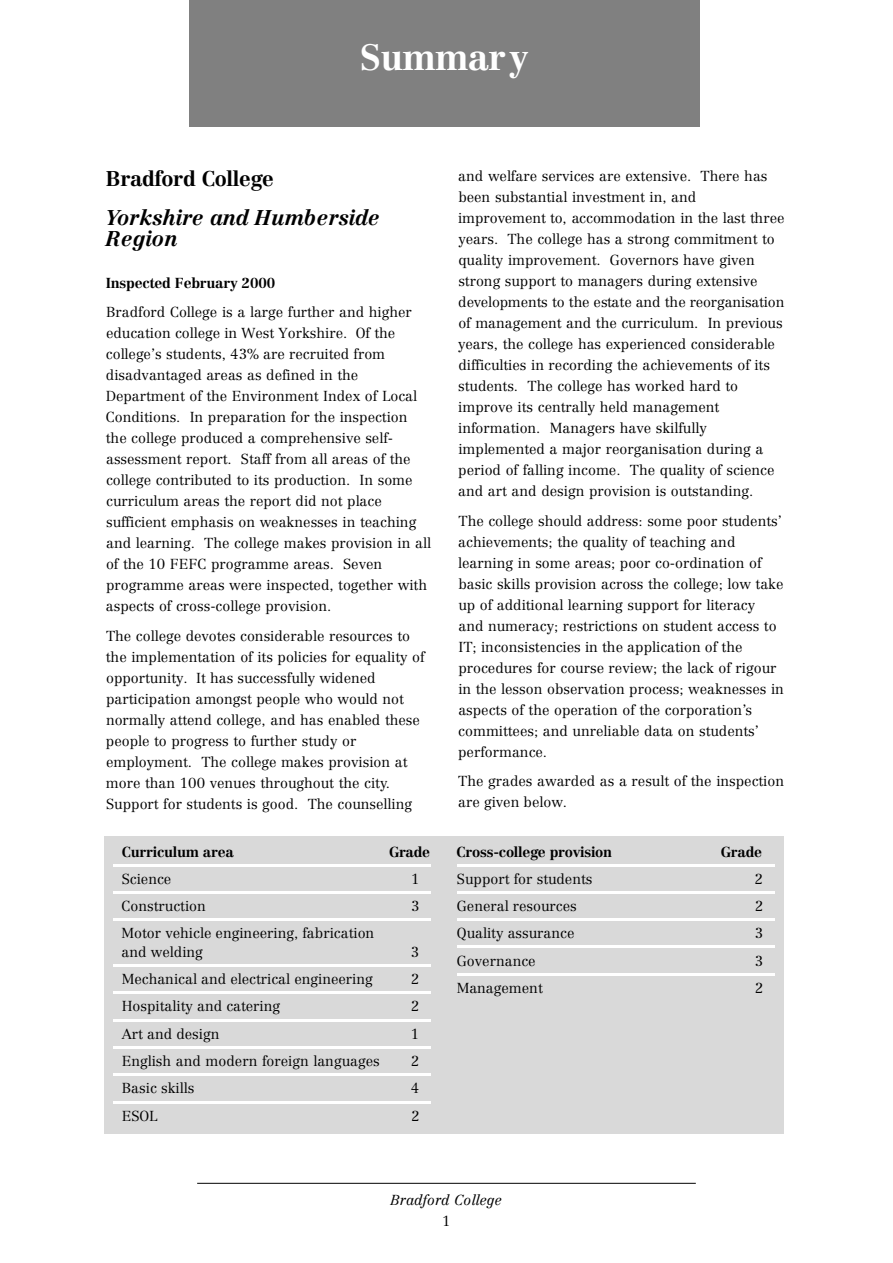
<style>
.page{position:relative;width:893px;height:1263px;background:#fff}
.page>*{position:absolute;margin:0;border:0;box-sizing:border-box;transform-origin:0 0}
.t1{font:700 36px "Centennial";color:#fff}
.t2{font:italic 700 21px/21px "Centennial";color:#000}
.t3{font:700 21px "Centennial";color:#000}
.t4{font:300 14.25px/21px "Centennial";color:#000}
.t5{font:700 14.25px "Centennial";color:#000}
.t6{font:italic 300 14.25px "Centennial";color:#000}
</style>
<div class="page">
<hr style="left:197px;top:1183px;width:498px;height:1px;background:#000">
<div style="left:189px;top:0;width:510px;height:126px;background:#808080"></div>
<div style="left:104px;top:837px;width:679px;height:297px;background:#d9d9d9"></div>
<hr style="left:113px;top:864px;width:318px;height:3px;background:#fff">
<hr style="left:113px;top:891px;width:318px;height:3px;background:#fff">
<hr style="left:113px;top:918px;width:318px;height:3px;background:#fff">
<hr style="left:113px;top:964px;width:318px;height:3px;background:#fff">
<hr style="left:113px;top:992px;width:318px;height:2px;background:#fff">
<hr style="left:113px;top:1019px;width:318px;height:3px;background:#fff">
<hr style="left:113px;top:1046px;width:318px;height:3px;background:#fff">
<hr style="left:113px;top:1073px;width:318px;height:3px;background:#fff">
<hr style="left:113px;top:1101px;width:318px;height:3px;background:#fff">
<hr style="left:456px;top:864px;width:318px;height:3px;background:#fff">
<hr style="left:456px;top:891px;width:318px;height:3px;background:#fff">
<hr style="left:456px;top:918px;width:318px;height:3px;background:#fff">
<hr style="left:456px;top:945px;width:318px;height:3px;background:#fff">
<hr style="left:456px;top:973px;width:318px;height:3px;background:#fff">
<h1 class="t1" style="left:360px;top:43px;width:170px">Summary</h1>
<h2 class="t3" style="left:106px;top:170px;width:169px">Bradford College</h2>
<h2 class="t2" style="left:106px;top:208px;width:275px">Yorkshire and Humberside<br>Region</h2>
<p class="t5" style="left:106px;top:277px;width:171px">Inspected February 2000</p>
<p class="t4" style="left:106px;top:303px;width:326px">Bradford College is a large further and higher education college in West Yorkshire. Of the college’s students, 43% are recruited from disadvantaged areas as defined in the Department of the Environment Index of Local Conditions. In preparation for the inspection the college produced a comprehensive self&shy;assessment report. Staff from all areas of the college contributed to its production. In some curriculum areas the report did not place sufficient emphasis on weaknesses in teaching and learning. The college makes provision in all of the 10 FEFC programme areas. Seven programme areas were inspected, together with aspects of cross-college provision.</p>
<p class="t4" style="left:106px;top:626px;width:320px">The college devotes considerable resources to the implementation of its policies for equality of opportunity. It has successfully widened participation amongst people who would not normally attend college, and has enabled these people to progress to further study or employment. The college makes provision at more than 100 venues throughout the city.<br>Support for students is good. The counselling</p>
<p class="t5" style="left:122px;top:846px;width:113px">Curriculum area</p>
<p class="t5" style="left:389px;top:846px;width:42px">Grade</p>
<p class="t4" style="left:122px;top:869px;width:51px">Science</p>
<p class="t4" style="left:411px;top:869px;width:10px">1</p>
<p class="t4" style="left:122px;top:896px;width:86px">Construction</p>
<p class="t4" style="left:411px;top:896px;width:10px">3</p>
<p class="t4" style="left:122px;top:925px;width:254px;line-height:18.8px">Motor vehicle engineering, fabrication and welding</p>
<p class="t4" style="left:411px;top:943px;width:10px">3</p>
<p class="t4" style="left:122px;top:970px;width:252px">Mechanical and electrical engineering</p>
<p class="t4" style="left:411px;top:970px;width:10px">2</p>
<p class="t4" style="left:122px;top:997px;width:160px">Hospitality and catering</p>
<p class="t4" style="left:411px;top:997px;width:10px">2</p>
<p class="t4" style="left:122px;top:1024px;width:99px">Art and design</p>
<p class="t4" style="left:411px;top:1024px;width:10px">1</p>
<p class="t4" style="left:122px;top:1052px;width:259px">English and modern foreign languages</p>
<p class="t4" style="left:411px;top:1052px;width:10px">2</p>
<p class="t4" style="left:122px;top:1079px;width:74px">Basic skills</p>
<p class="t4" style="left:411px;top:1079px;width:10px">4</p>
<p class="t4" style="left:122px;top:1106px;width:37px">ESOL</p>
<p class="t4" style="left:411px;top:1106px;width:10px">2</p>
<p class="t4" style="left:458px;top:167px;width:328px">and welfare services are extensive. There has been substantial investment in, and<br>i m p rovement to, accommodation in the last thre e years. The college has a strong commitment to quality improvement. Governors have given strong support to managers during extensive developments to the estate and the re o rg a n i s a t i o n of management and the curriculum. In previous years, the college has experienced considerable difficulties in recording the achievements of its students. The college has worked hard to improve its centrally held management information. Managers have skilfully implemented a major reorganisation during a period of falling income. The quality of science and art and design provision is outstanding.</p>
<p class="t4" style="left:458px;top:511px;width:327px">The college should address: some poor students’ achievements; the quality of teaching and learning in some areas; poor co-ordination of basic skills provision across the college; low take up of additional learning support for literacy<br>and numeracy; restrictions on student access to IT; inconsistencies in the application of the procedures for course review; the lack of rigour in the lesson observation process; weaknesses in aspects of the operation of the corporation’s committees; and unreliable data on students’ performance.</p>
<p class="t4" style="left:458px;top:772px;width:327px">The grades awarded as a result of the inspection are given below.</p>
<p class="t5" style="left:456px;top:846px;width:157px">Cross-college provision</p>
<p class="t5" style="left:721px;top:846px;width:42px">Grade</p>
<p class="t4" style="left:457px;top:869px;width:137px">Support for students</p>
<p class="t4" style="left:754px;top:869px;width:10px">2</p>
<p class="t4" style="left:457px;top:896px;width:121px">General resources</p>
<p class="t4" style="left:754px;top:896px;width:10px">2</p>
<p class="t4" style="left:457px;top:924px;width:119px">Quality assurance</p>
<p class="t4" style="left:754px;top:924px;width:10px">3</p>
<p class="t4" style="left:457px;top:951px;width:80px">Governance</p>
<p class="t4" style="left:754px;top:951px;width:10px">3</p>
<p class="t4" style="left:456px;top:978px;width:88px">Management</p>
<p class="t4" style="left:754px;top:978px;width:10px">2</p>
<p class="t6" style="left:390px;top:1194px;width:113px">Bradford College</p>
<p class="t4" style="left:442px;top:1211px;width:10px">1</p>
</div>
